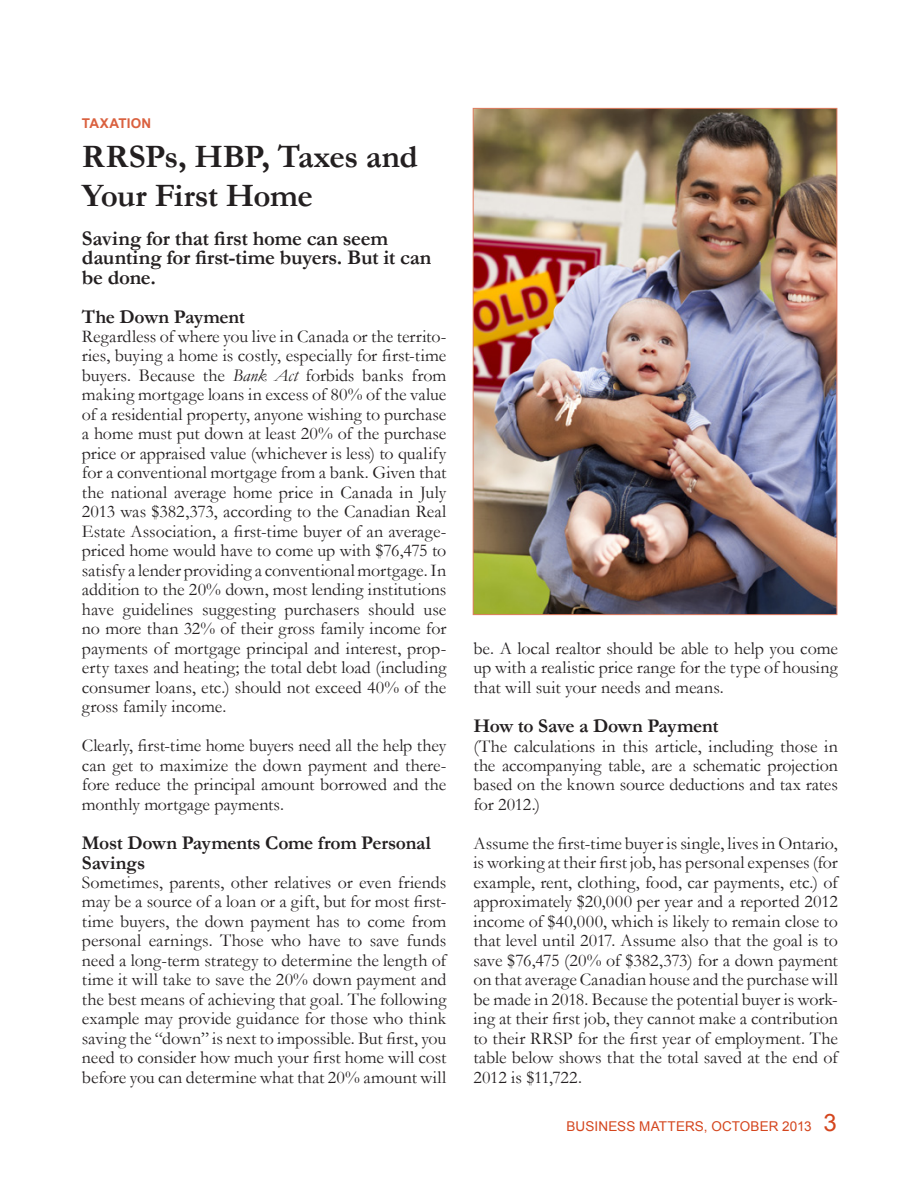
<style>
.page{position:relative;width:918px;height:1188px;background:#fff}
.page>*{position:absolute;margin:0;border:0;box-sizing:border-box;transform-origin:0 0}
.t1{font:700 33px/39px "Garamond";letter-spacing:-.02em;color:#231f20}
.t2{font:700 21px/19.5px "Garamond";letter-spacing:-.015em;color:#231f20}
.t3{font:700 19.5px/19.5px "Garamond";letter-spacing:-.015em;color:#231f20}
.t4{font:18px/19.5px "Garamond";letter-spacing:-.005em;color:#231f20;text-align:justify}
.t5{font:13.5px "Arial";letter-spacing:.005em;color:#d4451d}
.t6{font:700 13.5px "Arial";letter-spacing:.015em;color:#da613f}
.s1{font-style:italic}
.s2{font-size:24px}
</style>
<div class="page">
<img style="left:475px;top:110px;width:360px;height:503px">
<p class="t6" style="left:82px;top:114px;width:71px">TAXATION</p>
<h1 class="t1" style="left:82px;top:137px;width:337px">RRSPs, HBP, Taxes and<br>Your First Home</h1>
<p class="t2" style="left:82px;top:228px;width:351px">Saving for that first home can seem daunting for first-time buyers. But it can be done.</p>
<p class="t3" style="left:82px;top:307px;width:164px">The Down Payment</p>
<p class="t4" style="left:82px;top:326px;width:366px">Regardless of where you live in Canada or the territo&shy;ries, buying a home is costly, especially for first-time buyers. Because the <span class="s1">Bank Act</span> forbids banks from making mortgage loans in excess of 80% of the value of a residential property, anyone wishing to purchase a home must put down at least 20% of the purchase price or appraised value (whichever is less) to qualify for a conventional mortgage from a bank. Given that the national average home price in Canada in July 2013 was $382,373, according to the Canadian Real Estate Association, a first-time buyer of an average&shy;priced home would have to come up with $76,475 to satisfy a lender providing a conventional mortgage. In addition to the 20% down, most lending institutions have guidelines suggesting purchasers should use no more than 32% of their gross family income for payments of mortgage principal and interest, prop&shy;erty taxes and heating; the total debt load (including consumer loans, etc.) should not exceed 40% of the gross family income.</p>
<p class="t4" style="left:82px;top:736px;width:366px">Clearly, first-time home buyers need all the help they can get to maximize the down payment and there&shy;fore reduce the principal amount borrowed and the monthly mortgage payments.</p>
<p class="t3" style="left:82px;top:833px;width:351px">Most Down Payments Come from Personal<br>Savings</p>
<p class="t4" style="left:82px;top:872px;width:366px">Sometimes, parents, other relatives or even friends may be a source of a loan or a gift, but for most first&shy;time buyers, the down payment has to come from personal earnings. Those who have to save funds need a long-term strategy to determine the length of time it will take to save the 20% down payment and the best means of achieving that goal. The following example may provide guidance for those who think saving the “down” is next to impossible. But first, you need to consider how much your first home will cost before you can determine what that 20% amount will</p>
<p class="t4" style="left:473px;top:638px;width:366px">be. A local realtor should be able to help you come up with a realistic price range for the type of housing that will suit your needs and means.</p>
<p class="t3" style="left:473px;top:716px;width:247px">How to Save a Down Payment</p>
<p class="t4" style="left:473px;top:736px;width:366px">(The calculations in this article, including those in the accompanying table, are a schematic projection based on the known source deductions and tax rates for 2012.)</p>
<p class="t4" style="left:473px;top:833px;width:366px">Assume the first-time buyer is single, lives in Ontario, is working at their first job, has personal expenses (for example, rent, clothing, food, car payments, etc.) of approximately $20,000 per year and a reported 2012 income of $40,000, which is likely to remain close to that level until 2017. Assume also that the goal is to save $76,475 (20% of $382,373) for a down payment on that average Canadian house and the purchase will be made in 2018. Because the potential buyer is work&shy;ing at their first job, they cannot make a contribution to their RRSP for the first year of employment. The table below shows that the total saved at the end of 2012 is $11,722.</p>
<p class="t5" style="left:567px;top:1117px;width:195px">BUSINESS MATTERS, OCTOBER</p>
<p class="t5" style="left:782px;top:1117px;width:56px">2013 <span class="s2">3</span></p>
</div>
